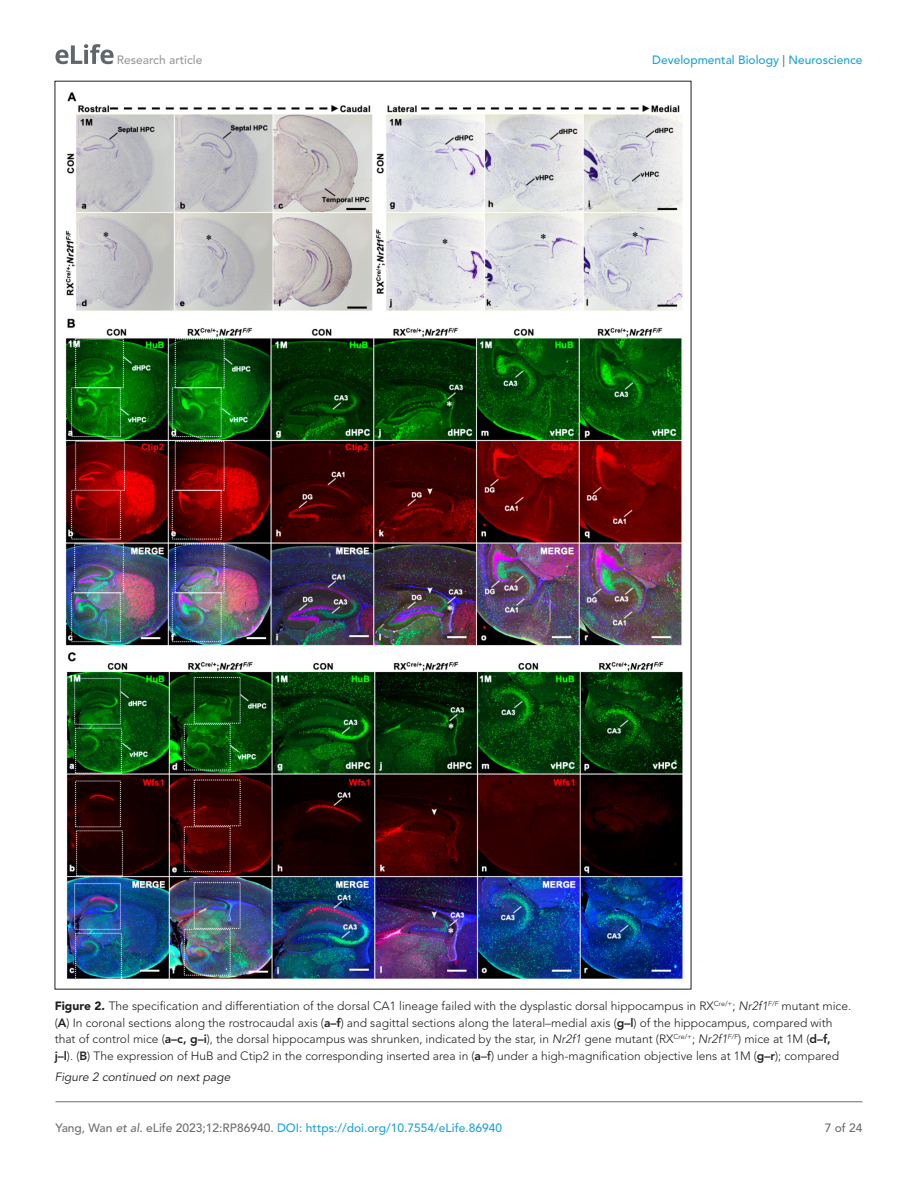
<style>
.page{position:relative;width:918px;height:1188px;background:#fff}
.page>*{position:absolute;margin:0;border:0;box-sizing:border-box;transform-origin:0 0}
.t1{font:300 12px/16.5px "Avenir LT Std";color:#231f20}
.t2{font:500 12px "Avenir LT Std";color:#1ea4d7}
.t3{font:italic 12px "Avenir LT Std";color:#231f20}
.t4{font:500 12px "Avenir LT Std";color:#9a9a9a}
.t5{font:500 12px "Avenir LT Std";color:#6e6e70}
.s1{color:#6e6e70}
.s2{font-weight:900}
.s3{font-style:italic}
.s4{font-weight:800}
.s5{font-weight:500}
.s6{font-style:italic;color:#6e6e70}
</style>
<div class="page">
<svg style="left:55px;top:44px;width:59px;height:20px"></svg>
<hr style="left:56px;top:1101px;width:806px;height:1px;background:#6e6e70">
<img style="left:65px;top:92px;width:617px;height:887px">
<p class="t4" style="left:117px;top:53px;width:87px">Research article</p>
<p class="t2" style="left:652px;top:53px;width:212px">Developmental Biology <span class="s1">|</span> Neuroscience</p>
<p class="t1" style="left:55px;top:998px;width:798px"><span class="s2">Figure 2.</span> The specification and differentiation of the dorsal CA1 lineage failed with the dysplastic dorsal hippocampus in RX<sup>Cre/+</sup>; <span class="s3">Nr2f1</span><sup>F/F</sup> mutant mice. (<span class="s4">A</span>) In coronal sections along the rostrocaudal axis (<span class="s4">a–f</span>) and sagittal sections along the lateral–medial axis (<span class="s4">g–l</span>) of the hippocampus, compared with that of control mice (<span class="s4">a–c, g–i</span>), the dorsal hippocampus was shrunken, indicated by the star, in <span class="s3">Nr2f1</span> gene mutant (RX<sup>Cre/+</sup>; <span class="s3">Nr2f1</span><sup>F/F</sup>) mice at 1M (<span class="s4">d–f, j–l</span>). (<span class="s4">B</span>) The expression of HuB and Ctip2 in the corresponding inserted area in (<span class="s4">a</span><span class="s5">–f</span>) under a high-magnification objective lens at 1M (<span class="s4">g–r</span>); compared</p>
<p class="t3" style="left:55px;top:1070px;width:177px">Figure 2 continued on next page</p>
<p class="t2" style="left:56px;top:1121px;width:448px"><span class="s1">Yang, Wan</span> <span class="s6">et al</span><span class="s1">. eLife 2023;12:RP86940.</span> DOI: https://doi.org/10.7554/eLife.86940</p>
<p class="t5" style="left:825px;top:1121px;width:39px">7 of 24</p>
</div>
